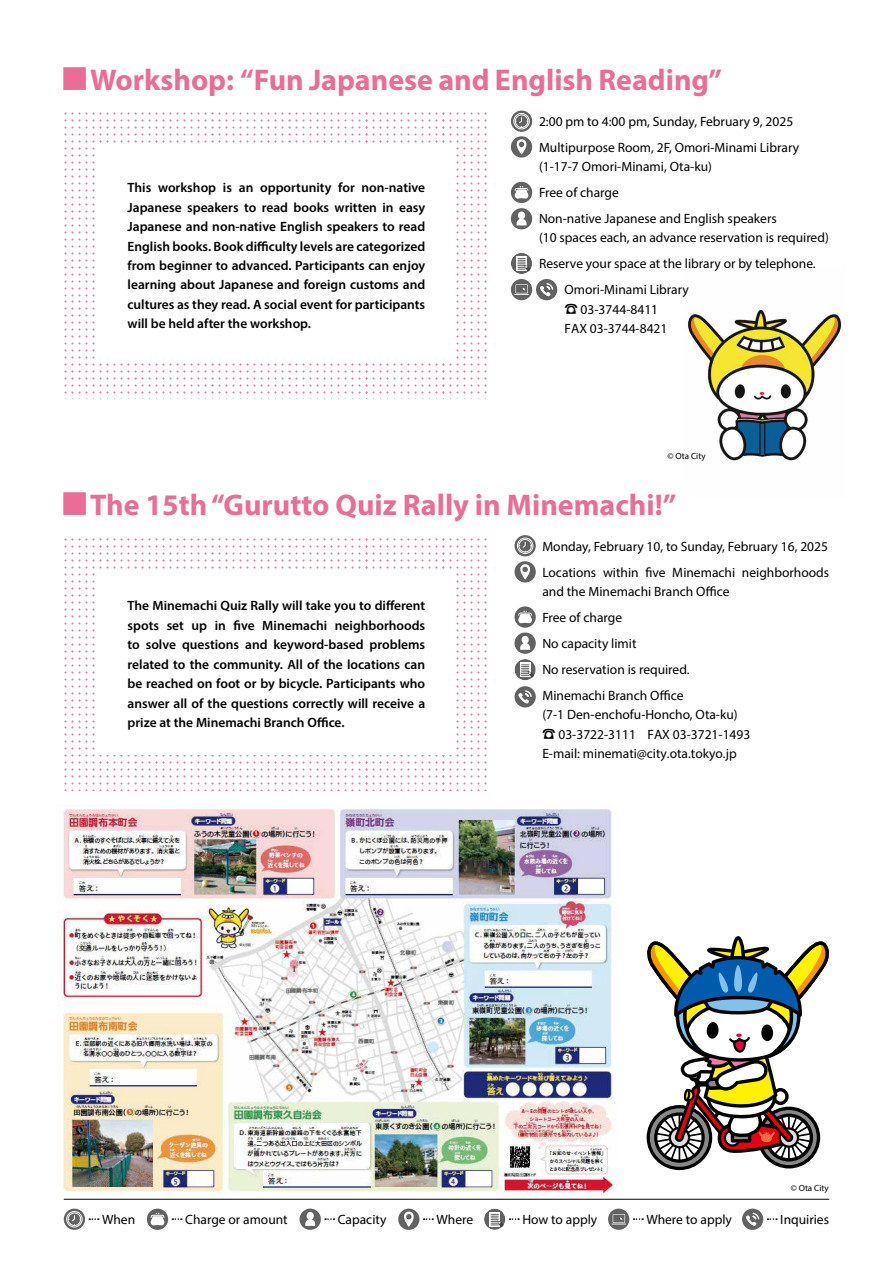
<style>
.page{position:relative;width:893px;height:1263px;background:#fff}
.page>*{position:absolute;margin:0;border:0;box-sizing:border-box;transform-origin:0 0}
.t1{font:700 30px "Myriad Pro";color:#eb6d97}
.t2{font:13.5px/26px "Myriad Pro";color:#000}
.t3{font:600 13.5px/19.5px "Myriad Pro";color:#000;text-align:justify}
.t4{font:9px "Myriad Pro";color:#000}
.s1{font-family:"Hiragino Sans W5";font-weight:400}
.s2{font-family:"Hiragino Sans W4"}
</style>
<div class="page">
<img style="left:688px;top:310px;width:154px;height:151px">
<svg style="left:444px;top:112px;width:43px;height:185px"></svg>
<svg style="left:444px;top:300px;width:43px;height:99px"></svg>
<svg style="left:367px;top:112px;width:77px;height:31px"></svg>
<svg style="left:290px;top:112px;width:77px;height:31px"></svg>
<svg style="left:218px;top:112px;width:72px;height:31px"></svg>
<svg style="left:141px;top:112px;width:73px;height:31px"></svg>
<svg style="left:64px;top:112px;width:73px;height:185px"></svg>
<svg style="left:367px;top:363px;width:77px;height:36px"></svg>
<svg style="left:290px;top:363px;width:77px;height:36px"></svg>
<svg style="left:218px;top:363px;width:72px;height:36px"></svg>
<svg style="left:141px;top:363px;width:73px;height:36px"></svg>
<svg style="left:64px;top:300px;width:73px;height:99px"></svg>
<svg style="left:444px;top:538px;width:43px;height:185px"></svg>
<svg style="left:444px;top:726px;width:43px;height:65px"></svg>
<svg style="left:367px;top:538px;width:77px;height:31px"></svg>
<svg style="left:290px;top:538px;width:77px;height:31px"></svg>
<svg style="left:218px;top:538px;width:72px;height:31px"></svg>
<svg style="left:141px;top:538px;width:73px;height:31px"></svg>
<svg style="left:64px;top:538px;width:73px;height:185px"></svg>
<svg style="left:367px;top:755px;width:77px;height:36px"></svg>
<svg style="left:290px;top:755px;width:77px;height:36px"></svg>
<svg style="left:218px;top:755px;width:72px;height:36px"></svg>
<svg style="left:141px;top:755px;width:73px;height:36px"></svg>
<svg style="left:64px;top:726px;width:73px;height:65px"></svg>
<div style="left:99px;top:147px;width:354px;height:216px;background:#fff"></div>
<div style="left:99px;top:571px;width:354px;height:184px;background:#fff"></div>
<hr style="left:64px;top:1199px;width:765px;height:1px;background:#000">
<div style="left:536px;top:279px;width:21px;height:21px;background:#636262;border-radius:50%"></div>
<svg style="left:540px;top:283px;width:13px;height:13px"></svg>
<div style="left:514px;top:686px;width:22px;height:21px;background:#636262;border-radius:50%"></div>
<svg style="left:518px;top:690px;width:14px;height:13px"></svg>
<svg style="left:514px;top:535px;width:22px;height:21px"></svg>
<div style="left:517px;top:538px;width:16px;height:16px;border:1px solid #fff;border-radius:50%"></div>
<div style="left:519px;top:539px;width:13px;height:13px;border:1px solid #fff;border-radius:50%"></div>
<svg style="left:519px;top:542px;width:12px;height:10px"></svg>
<svg style="left:511px;top:111px;width:21px;height:21px"></svg>
<div style="left:513px;top:113px;width:17px;height:16px;border:1px solid #fff;border-radius:50%"></div>
<div style="left:515px;top:115px;width:13px;height:13px;border:1px solid #fff;border-radius:50%"></div>
<svg style="left:515px;top:117px;width:13px;height:10px"></svg>
<svg style="left:514px;top:632px;width:22px;height:22px"></svg>
<div style="left:522px;top:636px;width:7px;height:8px;background:#fff;border-radius:50%"></div>
<svg style="left:520px;top:643px;width:10px;height:7px"></svg>
<svg style="left:511px;top:208px;width:21px;height:21px"></svg>
<div style="left:518px;top:212px;width:7px;height:7px;background:#fff;border-radius:50%"></div>
<svg style="left:517px;top:219px;width:9px;height:6px"></svg>
<div style="left:514px;top:561px;width:22px;height:21px;background:#636262;border-radius:50%"></div>
<svg style="left:520px;top:564px;width:10px;height:15px"></svg>
<div style="left:511px;top:136px;width:21px;height:22px;background:#636262;border-radius:50%"></div>
<svg style="left:516px;top:139px;width:11px;height:16px"></svg>
<svg style="left:514px;top:606px;width:22px;height:22px"></svg>
<svg style="left:518px;top:611px;width:15px;height:13px"></svg>
<div style="left:511px;top:182px;width:21px;height:21px;background:#636262;border-radius:50%"></div>
<svg style="left:514px;top:186px;width:15px;height:13px"></svg>
<div style="left:511px;top:253px;width:21px;height:21px;background:#636262;border-radius:50%"></div>
<svg style="left:516px;top:256px;width:11px;height:15px"></svg>
<svg style="left:518px;top:258px;width:14px;height:16px"></svg>
<svg style="left:514px;top:659px;width:22px;height:21px"></svg>
<img style="left:60px;top:805px;width:557px;height:392px">
<div style="left:511px;top:279px;width:21px;height:21px;background:#636262;border-radius:50%"></div>
<svg style="left:514px;top:284px;width:15px;height:11px"></svg>
<svg style="left:64px;top:1208px;width:21px;height:22px"></svg>
<div style="left:66px;top:1211px;width:16px;height:16px;border:1px solid #fff;border-radius:50%"></div>
<div style="left:68px;top:1213px;width:13px;height:13px;border:1px solid #fff;border-radius:50%"></div>
<svg style="left:68px;top:1215px;width:13px;height:10px"></svg>
<div style="left:300px;top:1208px;width:21px;height:22px;background:#636262;border-radius:50%"></div>
<div style="left:307px;top:1212px;width:7px;height:8px;background:#fff;border-radius:50%"></div>
<svg style="left:305px;top:1219px;width:10px;height:7px"></svg>
<div style="left:398px;top:1208px;width:21px;height:22px;background:#636262;border-radius:50%"></div>
<svg style="left:404px;top:1211px;width:10px;height:16px"></svg>
<div style="left:147px;top:1208px;width:21px;height:22px;background:#636262;border-radius:50%"></div>
<svg style="left:150px;top:1213px;width:15px;height:13px"></svg>
<svg style="left:484px;top:1208px;width:21px;height:22px"></svg>
<svg style="left:489px;top:1212px;width:11px;height:15px"></svg>
<svg style="left:608px;top:1208px;width:21px;height:22px"></svg>
<svg style="left:611px;top:1214px;width:15px;height:10px"></svg>
<div style="left:742px;top:1208px;width:21px;height:22px;background:#636262;border-radius:50%"></div>
<svg style="left:746px;top:1212px;width:13px;height:14px"></svg>
<svg style="left:89px;top:1218px;width:10px;height:2px"></svg>
<svg style="left:325px;top:1218px;width:10px;height:2px"></svg>
<svg style="left:424px;top:1218px;width:9px;height:2px"></svg>
<svg style="left:172px;top:1218px;width:10px;height:2px"></svg>
<svg style="left:491px;top:1214px;width:28px;height:16px"></svg>
<svg style="left:634px;top:1218px;width:9px;height:2px"></svg>
<svg style="left:767px;top:1218px;width:10px;height:2px"></svg>
<svg style="left:646px;top:936px;width:183px;height:234px"></svg>
<h1 class="t1" style="left:60px;top:61px;width:664px"><span class="s1">■</span> Workshop: “Fun Japanese and English Reading”</h1>
<p class="t3" style="left:128px;top:177px;width:299px">This workshop is an opportunity for non-native Japanese speakers to read books written in easy Japanese and non-native English speakers to read English books. Book difficulty levels are categorized from beginner to advanced. Participants can enjoy learning about Japanese and foreign customs and cultures as they read. A social event for participants will be held after the workshop.</p>
<p class="t2" style="left:539px;top:108px;width:262px">2:00 pm to 4:00 pm, Sunday, February 9, 2025<br>Multipurpose Room, 2F, Omori-Minami Library</p>
<p class="t2" style="left:539px;top:153px;width:239px">(1-17-7 Omori-Minami, Ota-ku)<br>Free of charge<br>Non-native Japanese and English speakers</p>
<p class="t2" style="left:539px;top:225px;width:291px">(10 spaces each, an advance reservation is required)</p>
<p class="t2" style="left:539px;top:251px;width:278px">Reserve your space at the library or by telephone.</p>
<p class="t2" style="left:564px;top:276px;width:126px">Omori-Minami Library</p>
<p class="t2" style="left:564px;top:299px;width:105px;line-height:19.5px"><span class="s2">☎</span> 03-3744-8411<br>FAX 03-3744-8421</p>
<p class="t4" style="left:668px;top:450px;width:39px">© Ota City</p>
<h1 class="t1" style="left:60px;top:486px;width:618px"><span class="s1">■</span> The 15th “Gurutto Quiz Rally in Minemachi!”</h1>
<p class="t3" style="left:128px;top:595px;width:299px">The Minemachi Quiz Rally will take you to different spots set up in five Minemachi neighborhoods to solve questions and keyword-based problems related to the community. All of the locations can be reached on foot or by bicycle. Participants who answer all of the questions correctly will receive a prize at the Minemachi Branch Office.</p>
<p class="t2" style="left:542px;top:533px;width:288px">Monday, February 10, to Sunday, February 16, 2025<br>Locations within five Minemachi neighborhoods</p>
<p class="t2" style="left:542px;top:579px;width:189px">and the Minemachi Branch Office<br>Free of charge<br>No capacity limit<br>No reservation is required.<br>Minemachi Branch Office</p>
<p class="t2" style="left:542px;top:705px;width:210px;line-height:19.5px">(7-1 Den-enchofu-Honcho, Ota-ku) <span class="s2">☎</span> 03-3722-3111 FAX 03-3721-1493<br>E-mail: minemati@city.ota.tokyo.jp</p>
<p class="t4" style="left:791px;top:1183px;width:39px">© Ota City</p>
<p class="t2" style="left:102px;top:1206px;width:35px">When</p>
<p class="t2" style="left:185px;top:1206px;width:104px">Charge or amount</p>
<p class="t2" style="left:338px;top:1206px;width:50px">Capacity</p>
<p class="t2" style="left:436px;top:1206px;width:38px">Where</p>
<p class="t2" style="left:522px;top:1206px;width:76px">How to apply</p>
<p class="t2" style="left:646px;top:1206px;width:87px">Where to apply</p>
<p class="t2" style="left:780px;top:1206px;width:50px">Inquiries</p>
</div>
